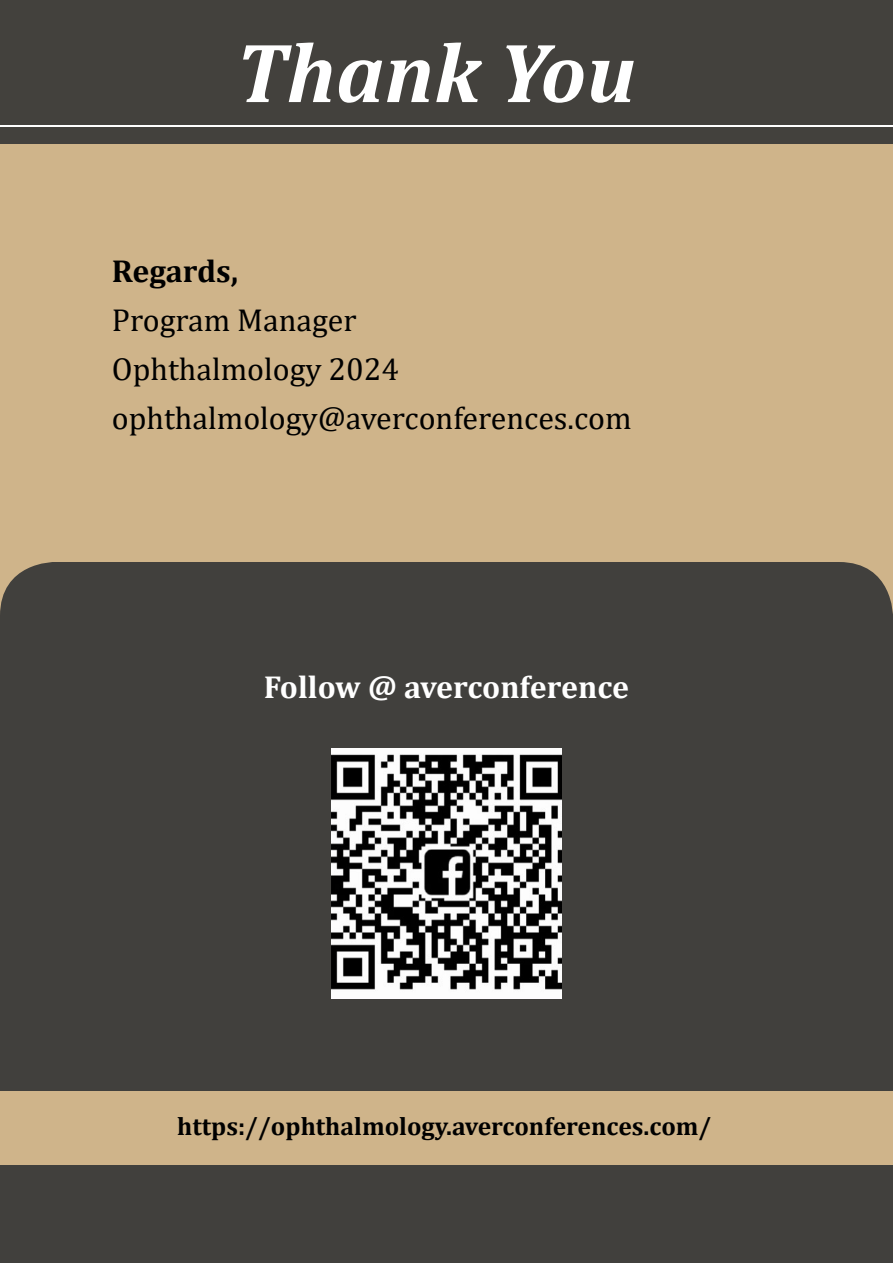
<style>
.page{position:relative;width:893px;height:1263px;background:#cfb48a}
.page>*{position:absolute;margin:0;border:0;box-sizing:border-box;transform-origin:0 0}
.t1{font:italic 700 85.05px "Cambria";color:#fff}
.t2{font:31.95px/48.9px "Cambria";color:#000}
.t3{font:700 31.95px "Cambria";color:#fff}
.t4{font:700 31.95px "Cambria";letter-spacing:-.005em;color:#000}
.t5{font:700 25.5px "Cambria";color:#000}
</style>
<div class="page">
<div style="left:0;top:562px;width:893px;height:701px;background:#41403d"></div>
<div style="left:0;top:0;width:893px;height:144px;background:#43413d"></div>
<div style="left:0;top:1091px;width:893px;height:74px;background:#cfb48a"></div>
<hr style="left:0;top:125px;width:893px;height:2px;background:#fff">
<img style="left:331px;top:749px;width:231px;height:249px">
<h1 class="t1" style="left:235px;top:13px;width:402px">Thank You</h1>
<p class="t4" style="left:112px;top:249px;width:128px">Regards,</p>
<p class="t2" style="left:112px;top:296px;width:521px">Program Manager<br>Ophthalmology 2024 ophthalmology@averconferences.com</p>
<p class="t3" style="left:264px;top:665px;width:367px">Follow @ averconference</p>
<p class="t5" style="left:177px;top:1108px;width:536px">https://ophthalmology.averconferences.com/</p>
</div>
